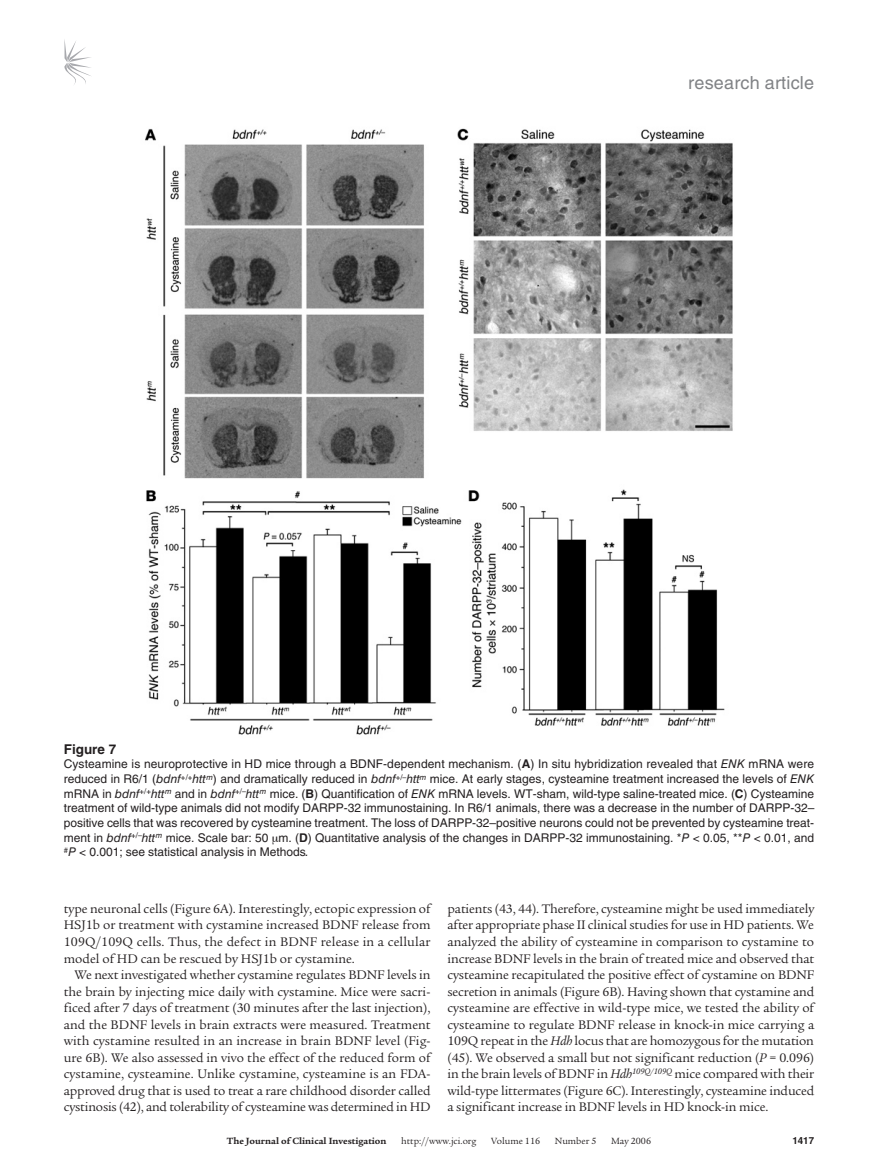
<style>
.page{position:relative;width:878px;height:1174px;background:#fff}
.page>*{position:absolute;margin:0;border:0;box-sizing:border-box;transform-origin:0 0}
.t1{font:18px "Helvetica LT Std";letter-spacing:.01em;color:#808285}
.t2{font:13.5px/16.5px "Legacy Serif Std";letter-spacing:-.01em;color:#231f20;text-align:justify}
.t3{font:700 13.5px "Helvetica LT Std";color:#231f20}
.t4{font:12px/14.7px "Helvetica LT Std";color:#231f20;text-align:justify}
.t5{font:9.75px "Legacy Serif Std";color:#231f20}
.t6{font:700 9.75px "Legacy Serif Std";color:#231f20}
.t7{font:700 9.75px "Helvetica LT Std";color:#231f20}
.s1{font-weight:700}
.s2{font-style:italic}
</style>
<div class="page">
<svg style="left:64px;top:39px;width:27px;height:46px"></svg>
<img style="left:145px;top:128px;width:588px;height:607px">
<h1 class="t1" style="left:688px;top:72px;width:127px">research article</h1>
<p class="t3" style="left:64px;top:741px;width:54px">Figure 7</p>
<p class="t4" style="left:64px;top:757px;width:752px">Cysteamine is neuroprotective in HD mice through a BDNF-dependent mechanism. (<span class="s1">A</span>) In situ hybridization revealed that <span class="s2">ENK</span> mRNA were reduced in R6/1 (<span class="s2">bdnf</span><sup>+/+</sup><span class="s2">htt</span><sup>m</sup>) and dramatically reduced in <span class="s2">bdnf</span><sup>+/–</sup><span class="s2">htt</span><sup>m</sup> mice. At early stages, cysteamine treatment increased the levels of <span class="s2">ENK </span>mRNA in <span class="s2">bdnf</span><sup>+/+</sup><span class="s2">htt</span><sup>m</sup> and in <span class="s2">bdnf</span><sup>+/–</sup><span class="s2">htt</span><sup>m</sup> mice. (<span class="s1">B</span>) Quantification of <span class="s2">ENK</span> mRNA levels. WT-sham, wild-type saline-treated mice. (<span class="s1">C</span>) Cysteamine treatment of wild-type animals did not modify DARPP-32 immunostaining. In R6/1 animals, there was a decrease in the number of DARPP-32– positive cells that was recovered by cysteamine treatment. The loss of DARPP-32–positive neurons could not be prevented by cysteamine treat&shy;ment in <span class="s2">bdnf</span><sup>+/–</sup><span class="s2">htt</span><sup>m</sup> mice. Scale bar: 50 m. (<span class="s1">D</span>) Quantitative analysis of the changes in DARPP-32 immunostaining. *<span class="s2">P</span> &lt; 0.05, **<span class="s2">P</span> &lt; 0.01, and <sup>#</sup><span class="s2">P</span> &lt; 0.001; see statistical analysis in Methods<span class="s2">.</span></p>
<p class="t2" style="left:64px;top:900px;width:368px">type neuronal cells (Figure 6A). Interestingly, ectopic expression of HSJ1b or treatment with cystamine increased BDNF release from 109Q/109Q cells. Thus, the defect in BDNF release in a cellular model of HD can be rescued by HSJ1b or cystamine.</p>
<p class="t2" style="left:64px;top:966px;width:368px;text-indent:11px">We next investigated whether cystamine regulates BDNF levels in the brain by injecting mice daily with cystamine. Mice were sacri&shy;ficed after 7 days of treatment (30 minutes after the last injection), and the BDNF levels in brain extracts were measured. Treatment with cystamine resulted in an increase in brain BDNF level (Fig&shy;ure 6B). We also assessed in vivo the effect of the reduced form of cystamine, cysteamine. Unlike cystamine, cysteamine is an FDA&shy;approved drug that is used to treat a rare childhood disorder called cystinosis (42), and tolerability of cysteamine was determined in HD</p>
<p class="t2" style="left:447px;top:900px;width:368px">patients (43, 44). Therefore, cysteamine might be used immediately after appropriate phase II clinical studies for use in HD patients. We analyzed the ability of cysteamine in comparison to cystamine to increase BDNF levels in the brain of treated mice and observed that cysteamine recapitulated the positive effect of cystamine on BDNF secretion in animals (Figure 6B). Having shown that cystamine and cysteamine are effective in wild-type mice, we tested the ability of cysteamine to regulate BDNF release in knock-in mice carrying a 109Q repeat in the <span class="s2">Hdh</span> locus that are homozygous for the mutation (45). We observed a small but not significant reduction (<span class="s2">P</span> = 0.096) in the brain levels of BDNF in <span class="s2">Hdh</span><sup>109Q/109Q</sup> mice compared with their wild-type littermates (Figure 6C). Interestingly, cysteamine induced a significant increase in BDNF levels in HD knock-in mice.</p>
<p class="t6" style="left:227px;top:1135px;width:161px">The Journal of Clinical Investigation</p>
<p class="t5" style="left:401px;top:1135px;width:77px">http://www.jci.org</p>
<p class="t5" style="left:491px;top:1135px;width:50px">Volume 116</p>
<p class="t5" style="left:555px;top:1135px;width:43px">Number 5</p>
<p class="t5" style="left:611px;top:1135px;width:41px">May 2006</p>
<p class="t7" style="left:792px;top:1134px;width:23px">1417</p>
</div>
